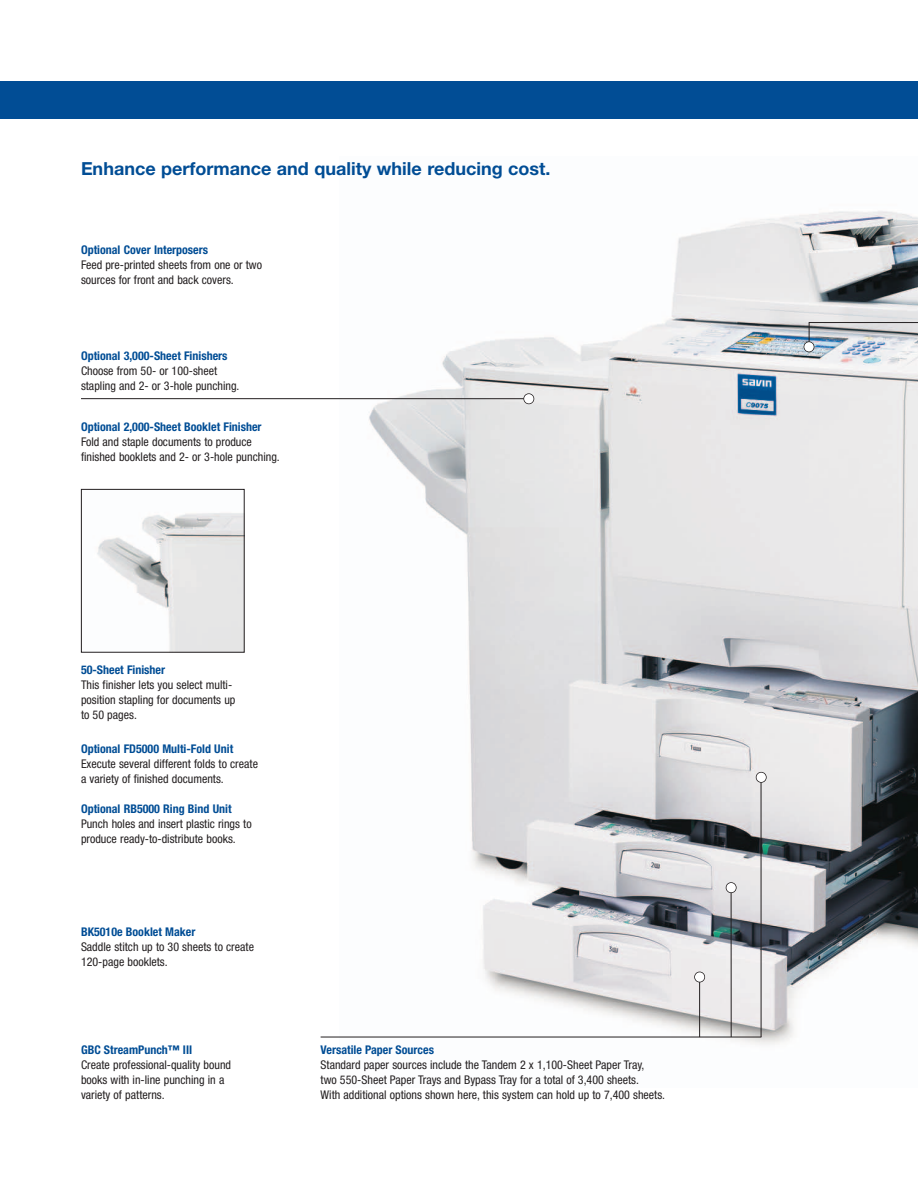
<style>
.page{position:relative;width:918px;height:1188px;background:#fff}
.page>*{position:absolute;margin:0;border:0;box-sizing:border-box;transform-origin:0 0}
.t1{font:700 18px "Helvetica Neue";color:#014d95}
.t2{font:condensed 12px/15px "Helvetica Neue";color:#231f20}
.t3{font:700 condensed 12px "Helvetica Neue";color:#014d95}
</style>
<div class="page">
<img style="left:340px;top:211px;width:578px;height:834px">
<div style="left:0;top:81px;width:918px;height:37px;background:#014d95"></div>
<hr style="left:809px;top:322px;width:109px;height:1px;background:#231f20">
<hr style="left:81px;top:398px;width:448px;height:1px;background:#231f20">
<div style="left:524px;top:394px;width:10px;height:10px;background:#fff;border-radius:50%"></div>
<div style="left:523px;top:393px;width:11px;height:11px;border:2px solid #231f20;border-radius:50%"></div>
<hr style="left:321px;top:1037px;width:440px;height:1px;background:#231f20">
<hr style="left:761px;top:778px;width:1px;height:259px;background:#231f20">
<div style="left:756px;top:772px;width:10px;height:10px;background:#fff;border-radius:50%"></div>
<div style="left:756px;top:772px;width:11px;height:11px;border:2px solid #231f20;border-radius:50%"></div>
<hr style="left:699px;top:977px;width:1px;height:60px;background:#231f20">
<div style="left:695px;top:972px;width:10px;height:10px;background:#fff;border-radius:50%"></div>
<div style="left:694px;top:972px;width:11px;height:10px;border:2px solid #231f20;border-radius:50%"></div>
<hr style="left:731px;top:888px;width:1px;height:149px;background:#231f20">
<div style="left:726px;top:883px;width:10px;height:10px;background:#fff;border-radius:50%"></div>
<div style="left:726px;top:882px;width:11px;height:11px;border:2px solid #231f20;border-radius:50%"></div>
<img style="left:97px;top:513px;width:146px;height:138px">
<div style="left:81px;top:489px;width:164px;height:164px;border:1px solid #231f20"></div>
<svg style="left:809px;top:323px;width:1px;height:18px"></svg>
<div style="left:804px;top:342px;width:10px;height:10px;background:#fff;border-radius:50%"></div>
<div style="left:804px;top:341px;width:10px;height:11px;border:2px solid #231f20;border-radius:50%"></div>
<h1 class="t1" style="left:81px;top:162px;width:471px">Enhance performance and quality while reducing cost.</h1>
<p class="t3" style="left:81px;top:245px;width:129px">Optional Cover Interposers</p>
<p class="t2" style="left:81px;top:258px;width:183px">Feed pre-printed sheets from one or two sources for front and back covers.</p>
<p class="t3" style="left:81px;top:351px;width:148px">Optional 3,000-Sheet Finishers</p>
<p class="t2" style="left:81px;top:364px;width:160px">Choose from 50- or 100-sheet stapling and 2- or 3-hole punching.</p>
<p class="t3" style="left:81px;top:422px;width:182px">Optional 2,000-Sheet Booklet Finisher</p>
<p class="t2" style="left:81px;top:435px;width:200px">Fold and staple documents to produce finished booklets and 2- or 3-hole punching.</p>
<p class="t3" style="left:81px;top:665px;width:86px">50-Sheet Finisher</p>
<p class="t2" style="left:81px;top:678px;width:156px">This finisher lets you select multi&shy;position stapling for documents up to 50 pages.</p>
<p class="t3" style="left:81px;top:744px;width:154px">Optional FD5000 Multi-Fold Unit</p>
<p class="t2" style="left:81px;top:757px;width:179px">Execute several different folds to create a variety of finished documents.</p>
<p class="t3" style="left:81px;top:805px;width:152px">Optional RB5000 Ring Bind Unit</p>
<p class="t2" style="left:81px;top:818px;width:172px">Punch holes and insert plastic rings to produce ready-to-distribute books.</p>
<p class="t3" style="left:81px;top:928px;width:116px">BK5010e Booklet Maker</p>
<p class="t2" style="left:81px;top:941px;width:175px">Saddle stitch up to 30 sheets to create<br>120-page booklets.</p>
<p class="t3" style="left:81px;top:1046px;width:113px">GBC StreamPunch™ III</p>
<p class="t2" style="left:81px;top:1059px;width:152px">Create professional-quality bound books with in-line punching in a variety of patterns.</p>
<p class="t3" style="left:321px;top:1046px;width:115px">Versatile Paper Sources</p>
<p class="t2" style="left:321px;top:1059px;width:346px">Standard paper sources include the Tandem 2 x 1,100-Sheet Paper Tray,<br>two 550-Sheet Paper Trays and Bypass Tray for a total of 3,400 sheets.<br>With additional options shown here, this system can hold up to 7,400 sheets.</p>
</div>
